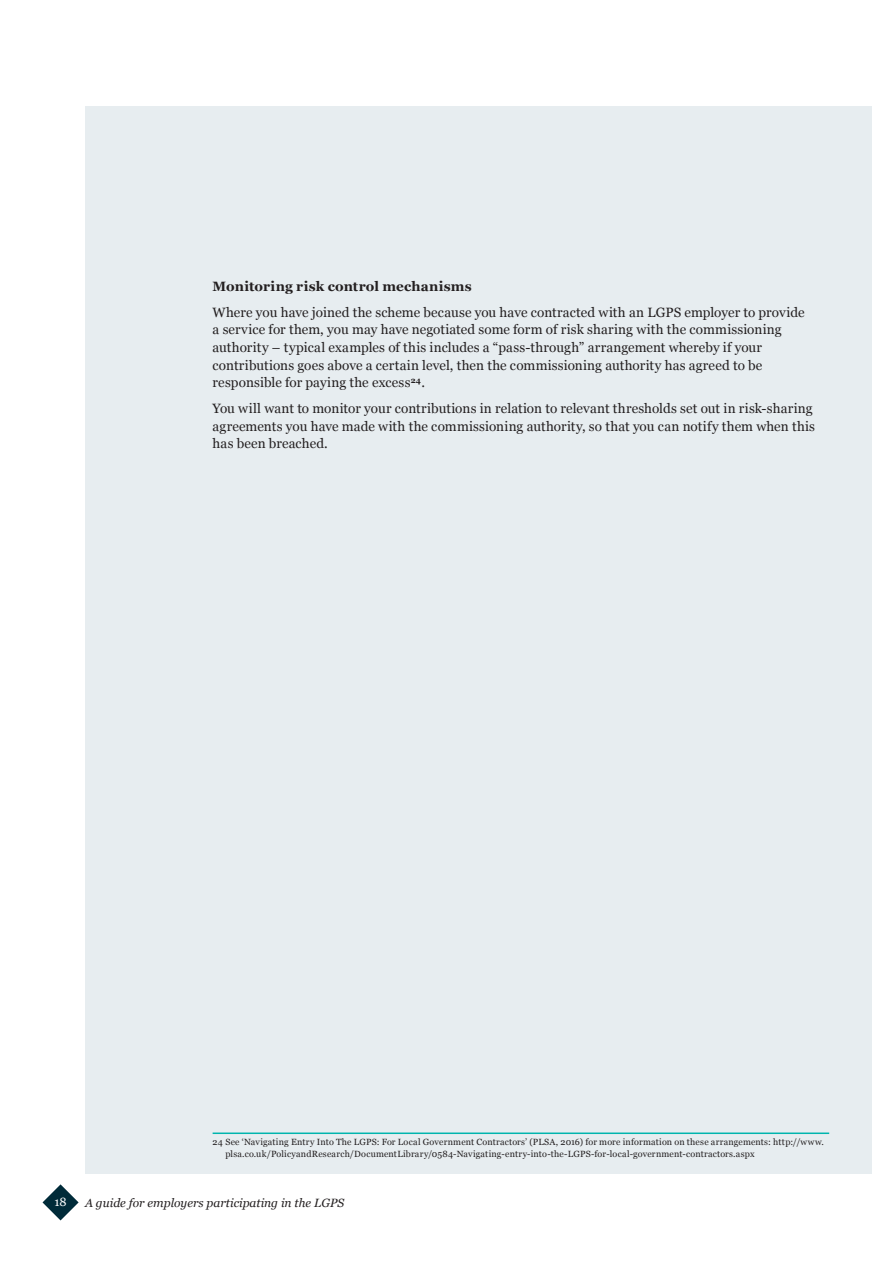
<style>
.page{position:relative;width:893px;height:1263px;background:#fff}
.page>*{position:absolute;margin:0;border:0;box-sizing:border-box;transform-origin:0 0}
.t1{font:13.5px/17.5px "Georgia";letter-spacing:.005em;color:#231f20}
.t2{font:700 13.5px "Georgia";letter-spacing:.01em;color:#231f20}
.t3{font:italic 12px "Georgia";color:#231f20}
.t4{font:12px "Georgia";color:#fff}
.t5{font:9px/11.7px "Georgia";letter-spacing:.02em;color:#231f20}
</style>
<div class="page">
<svg style="left:43px;top:1184px;width:36px;height:36px"></svg>
<div style="left:85px;top:106px;width:787px;height:1068px;background:#e7edf0"></div>
<hr style="left:213px;top:1132px;width:616px;height:2px;background:#00b5ae">
<p class="t2" style="left:213px;top:279px;width:261px">Monitoring risk control mechanisms</p>
<p class="t1" style="left:213px;top:303px;width:593px">Where you have joined the scheme because you have contracted with an LGPS employer to provide a service for them, you may have negotiated some form of risk sharing with the commissioning authority – typical examples of this includes a “pass-through” arrangement whereby if your contributions goes above a certain level, then the commissioning authority has agreed to be responsible for paying the excess<sup>24</sup>.</p>
<p class="t1" style="left:213px;top:400px;width:604px">You will want to monitor your contributions in relation to relevant thresholds set out in risk-sharing agreements you have made with the commissioning authority, so that you can notify them when this has been breached.</p>
<p class="t5" style="left:225px;top:1136px;width:600px;text-indent:-13px">24 See ‘Navigating Entry Into The LGPS: For Local Government Contractors’ (PLSA, 2016) for more information on these arrangements: http://www. plsa.co.uk/PolicyandResearch/DocumentLibrary/0584-Navigating-entry-into-the-LGPS-for-local-government-contractors.aspx</p>
<p class="t4" style="left:54px;top:1195px;width:14px">18</p>
<p class="t3" style="left:85px;top:1196px;width:261px">A guide for employers participating in the LGPS</p>
</div>
